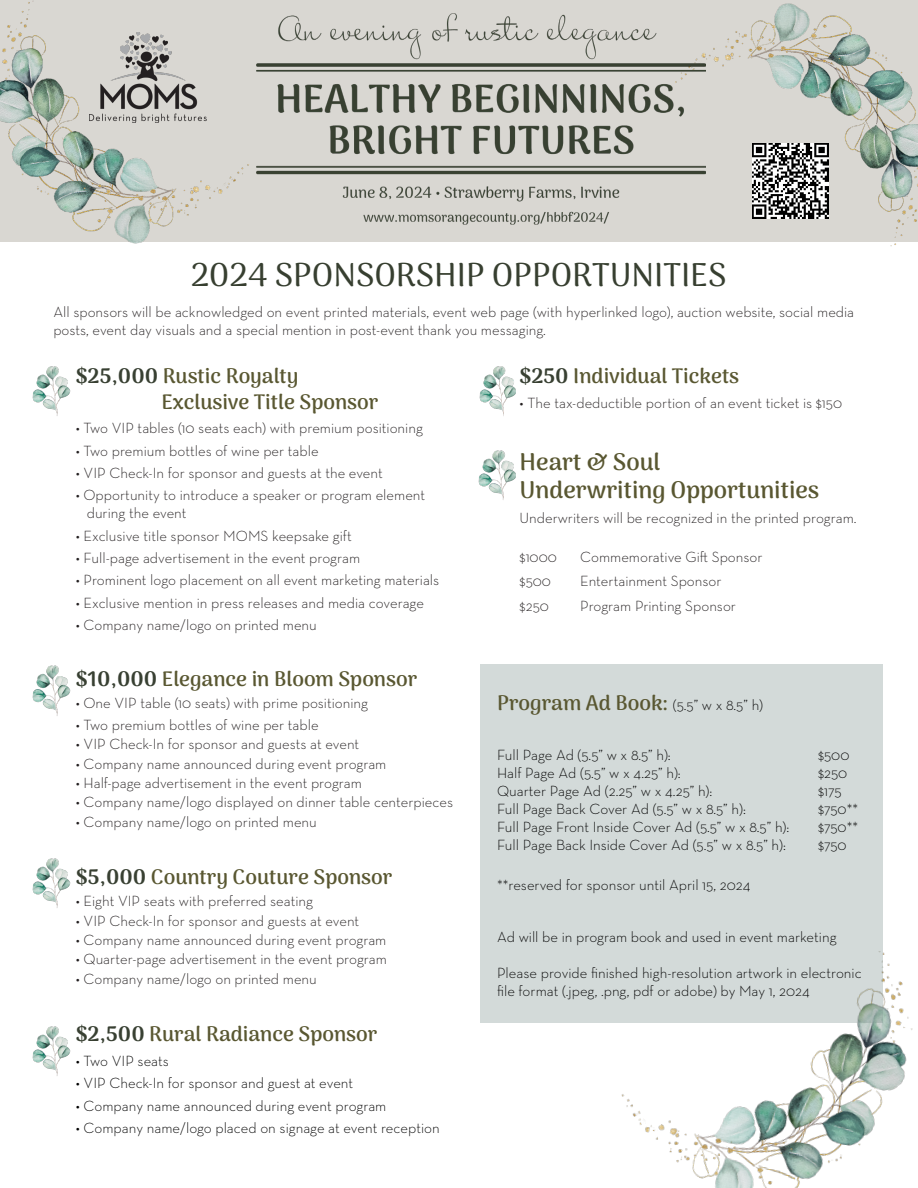
<style>
.page{position:relative;width:918px;height:1188px;background:#fff}
.page>*{position:absolute;margin:0;border:0;box-sizing:border-box;transform-origin:0 0}
.t1{font:500 33px "Arima Koshi";color:#373f30}
.t2{font:700 24px/28.8px "Arima Koshi";color:#595731}
.t3{font:700 21px/25.2px "Arima Koshi";color:#595731}
.t4{font:300 15px/18px "Neutraface Text";color:#231f20}
.t5{font:300 15px/18px "Neutraface Text";color:#000}
.s1{font-weight:900;color:#384032}
.s2{font-family:"Neutraface Text";font-weight:300;font-size:15px;color:#000}
</style>
<div class="page">
<img style="left:621px;top:952px;width:292px;height:236px">
<div style="left:0;top:0;width:918px;height:242px;background:#d9d7d2"></div>
<img style="left:0;top:1px;width:249px;height:243px">
<img style="left:706px;top:3px;width:212px;height:244px">
<img style="left:256px;top:13px;width:450px;height:212px">
<img style="left:32px;top:366px;width:39px;height:50px">
<img style="left:479px;top:366px;width:36px;height:50px">
<img style="left:479px;top:450px;width:36px;height:50px">
<img style="left:32px;top:665px;width:39px;height:51px">
<img style="left:33px;top:858px;width:38px;height:50px">
<img style="left:33px;top:1026px;width:38px;height:50px">
<div style="left:480px;top:664px;width:403px;height:359px;background:#d3dad9"></div>
<p class="t1" style="left:191px;top:255px;width:537px">2024 SPONSORSHIP OPPORTUNITIES</p>
<p class="t4" style="left:53px;top:303px;width:802px">All sponsors will be acknowledged on event printed materials, event web page (with hyperlinked logo), auction website, social media posts, event day visuals and a special mention in post-event thank you messaging.</p>
<p class="t3" style="left:162px;top:364px;width:218px;text-indent:-86px"><span class="s1">$25,000</span> Rustic Royalty<br>Exclusive Title Sponsor</p>
<p class="t4" style="left:76px;top:419px;width:349px">• Two VIP tables (10 seats each) with premium positioning</p>
<p class="t4" style="left:76px;top:441px;width:244px">• Two premium bottles of wine per table</p>
<p class="t4" style="left:76px;top:464px;width:309px">• VIP Check-In for sponsor and guests at the event</p>
<p class="t4" style="left:87px;top:486px;width:340px;text-indent:-11px">• Opportunity to introduce a speaker or program element during the event</p>
<p class="t4" style="left:76px;top:526px;width:278px">• Exclusive title sponsor MOMS keepsake gift</p>
<p class="t4" style="left:76px;top:549px;width:286px">• Full-page advertisement in the event program</p>
<p class="t4" style="left:76px;top:571px;width:365px">• Prominent logo placement on all event marketing materials</p>
<p class="t4" style="left:76px;top:593px;width:350px">• Exclusive mention in press releases and media coverage</p>
<p class="t4" style="left:76px;top:616px;width:242px">• Company name/logo on printed menu</p>
<p class="t3" style="left:76px;top:666px;width:343px"><span class="s1">$10,000</span> Elegance in Bloom Sponsor</p>
<p class="t4" style="left:76px;top:693px;width:294px">• One VIP table (10 seats) with prime positioning</p>
<p class="t4" style="left:76px;top:716px;width:244px">• Two premium bottles of wine per table</p>
<p class="t4" style="left:76px;top:735px;width:285px">• VIP Check-In for sponsor and guests at event</p>
<p class="t4" style="left:76px;top:754px;width:312px">• Company name announced during event program</p>
<p class="t4" style="left:76px;top:774px;width:288px">• Half-page advertisement in the event program</p>
<p class="t4" style="left:76px;top:793px;width:379px">• Company name/logo displayed on dinner table centerpieces</p>
<p class="t4" style="left:76px;top:812px;width:242px">• Company name/logo on printed menu</p>
<p class="t3" style="left:76px;top:865px;width:318px"><span class="s1">$5,000</span> Country Couture Sponsor</p>
<p class="t4" style="left:76px;top:892px;width:239px">• Eight VIP seats with preferred seating</p>
<p class="t4" style="left:76px;top:911px;width:285px">• VIP Check-In for sponsor and guests at event</p>
<p class="t4" style="left:76px;top:931px;width:312px">• Company name announced during event program</p>
<p class="t4" style="left:76px;top:950px;width:313px">• Quarter-page advertisement in the event program</p>
<p class="t4" style="left:76px;top:969px;width:242px">• Company name/logo on printed menu</p>
<p class="t3" style="left:76px;top:1022px;width:303px"><span class="s1">$2,500</span> Rural Radiance Sponsor</p>
<p class="t5" style="left:76px;top:1052px;width:95px">• Two VIP seats</p>
<p class="t5" style="left:76px;top:1074px;width:279px">• VIP Check-In for sponsor and guest at event</p>
<p class="t5" style="left:76px;top:1096px;width:312px">• Company name announced during event program</p>
<p class="t5" style="left:76px;top:1119px;width:365px">• Company name/logo placed on signage at event reception</p>
<p class="t3" style="left:520px;top:364px;width:221px"><span class="s1">$250</span> Individual Tickets</p>
<p class="t4" style="left:520px;top:394px;width:324px">• The tax-deductible portion of an event ticket is $150</p>
<p class="t2" style="left:520px;top:447px;width:301px">Heart &amp; Soul<br>Underwriting Opportunities</p>
<p class="t4" style="left:520px;top:509px;width:338px">Underwriters will be recognized in the printed program.</p>
<p class="t4" style="left:520px;top:547px;width:39px">$1000</p>
<p class="t4" style="left:520px;top:572px;width:33px">$500</p>
<p class="t4" style="left:520px;top:597px;width:31px">$250</p>
<p class="t4" style="left:580px;top:547px;width:184px">Commemorative Gift Sponsor</p>
<p class="t4" style="left:580px;top:572px;width:143px">Entertainment Sponsor</p>
<p class="t4" style="left:580px;top:597px;width:157px">Program Printing Sponsor</p>
<p class="t3" style="left:497px;top:690px;width:268px">Program Ad Book: <span class="s2">(5.5” w x 8.5” h)</span></p>
<p class="t5" style="left:497px;top:746px;width:175px">Full Page Ad (5.5” w x 8.5” h):</p>
<p class="t5" style="left:497px;top:764px;width:185px">Half Page Ad (5.5” w x 4.25” h):</p>
<p class="t5" style="left:497px;top:782px;width:217px">Quarter Page Ad (2.25” w x 4.25” h):</p>
<p class="t5" style="left:497px;top:800px;width:250px">Full Page Back Cover Ad (5.5” w x 8.5” h):</p>
<p class="t5" style="left:497px;top:818px;width:294px">Full Page Front Inside Cover Ad (5.5” w x 8.5” h):</p>
<p class="t5" style="left:497px;top:836px;width:290px">Full Page Back Inside Cover Ad (5.5” w x 8.5” h):</p>
<p class="t5" style="left:497px;top:875px;width:255px">**reserved for sponsor until April 15, 2024</p>
<p class="t5" style="left:818px;top:746px;width:33px">$500</p>
<p class="t5" style="left:818px;top:764px;width:31px">$250</p>
<p class="t5" style="left:818px;top:782px;width:25px">$175</p>
<p class="t5" style="left:818px;top:800px;width:41px">$750**</p>
<p class="t5" style="left:818px;top:818px;width:41px">$750**</p>
<p class="t5" style="left:818px;top:836px;width:30px">$750</p>
<p class="t5" style="left:497px;top:928px;width:341px">Ad will be in program book and used in event marketing</p>
<p class="t5" style="left:497px;top:964px;width:366px">Please provide finished high-resolution artwork in electronic file format (.jpeg, .png, pdf or adobe) by May 1, 2024</p>
</div>
